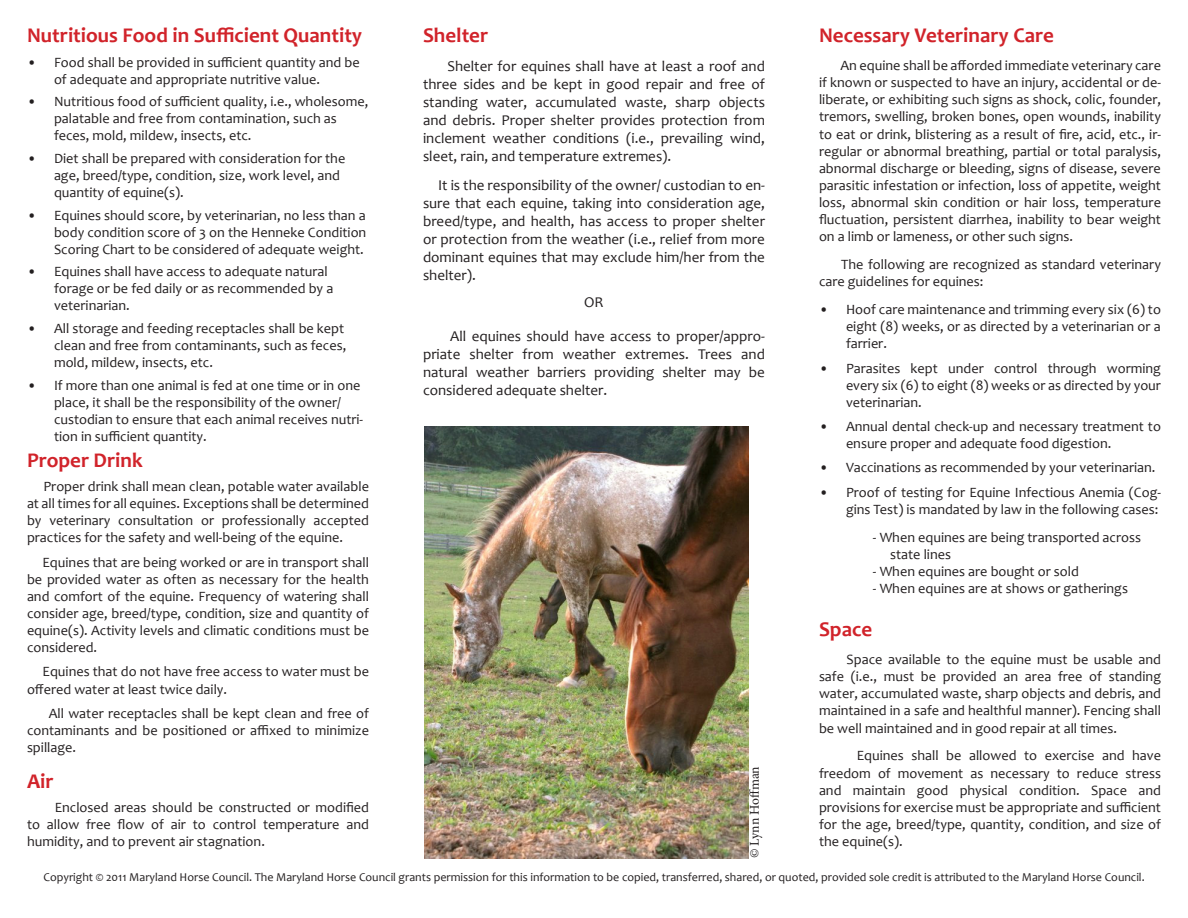
<style>
.page{position:relative;width:1188px;height:918px;background:#fff}
.page>*{position:absolute;margin:0;border:0;box-sizing:border-box;transform-origin:0 0}
.t1{font:700 21px "Candara";color:#d1232a}
.t2{font:15px/18px "Candara";color:#231f20;text-align:justify}
.t3{font:14.25px/17.1px "Candara";color:#231f20}
.t4{font:13.5px "Minion Pro";letter-spacing:-.01em;color:#231f20}
.t5{font:12px "Candara";color:#231f20}
</style>
<div class="page">
<img style="left:425px;top:426px;width:324px;height:432px">
<p class="t1" style="left:27px;top:22px;width:337px">Nutritious Food in Sufficient Quantity</p>
<p class="t3" style="left:54px;top:53px;width:307px;text-indent:-27px">• Food shall be provided in sufficient quantity and be of adequate and appropriate nutritive value.</p>
<p class="t3" style="left:54px;top:93px;width:316px;text-indent:-27px">• Nutritious food of sufficient quality, i.e., wholesome, palatable and free from contamination, such as feces, mold, mildew, insects, etc.</p>
<p class="t3" style="left:54px;top:150px;width:293px;text-indent:-27px">• Diet shall be prepared with consideration for the age, breed/type, condition, size, work level, and quantity of equine(s).</p>
<p class="t3" style="left:54px;top:206px;width:314px;text-align:justify;text-indent:-27px">• Equines should score, by veterinarian, no less than a body condition score of 3 on the Henneke Condition Scoring Chart to be considered of adequate weight.</p>
<p class="t3" style="left:54px;top:263px;width:281px;text-indent:-27px">• Equines shall have access to adequate natural forage or be fed daily or as recommended by a veterinarian.</p>
<p class="t3" style="left:54px;top:320px;width:294px;text-indent:-27px">• All storage and feeding receptacles shall be kept clean and free from contaminants, such as feces, mold, mildew, insects, etc.</p>
<p class="t3" style="left:54px;top:376px;width:311px;text-indent:-27px">• If more than one animal is fed at one time or in one place, it shall be the responsibility of the owner/ custodian to ensure that each animal receives nutri&shy;tion in sufficient quantity.</p>
<p class="t1" style="left:27px;top:447px;width:117px">Proper Drink</p>
<p class="t3" style="left:27px;top:478px;width:344px;text-align:justify;text-indent:16px">Proper drink shall mean clean, potable water available at all times for all equines. Exceptions shall be determined by veterinary consultation or professionally accepted practices for the safety and well-being of the equine.</p>
<p class="t3" style="left:27px;top:553px;width:344px;text-align:justify;text-indent:16px">Equines that are being worked or are in transport shall be provided water as often as necessary for the health and comfort of the equine. Frequency of watering shall consider age, breed/type, condition, size and quantity of equine(s). Activity levels and climatic conditions must be considered.</p>
<p class="t3" style="left:27px;top:663px;width:343px;text-indent:16px">Equines that do not have free access to water must be offered water at least twice daily.</p>
<p class="t3" style="left:27px;top:705px;width:344px;text-align:justify;text-indent:22px">All water receptacles shall be kept clean and free of contaminants and be positioned or affixed to minimize spillage.</p>
<p class="t1" style="left:27px;top:768px;width:28px">Air</p>
<p class="t3" style="left:27px;top:799px;width:344px;text-align:justify;text-indent:28px">Enclosed areas should be constructed or modified to allow free flow of air to control temperature and humidity, and to prevent air stagnation.</p>
<p class="t1" style="left:423px;top:22px;width:67px">Shelter</p>
<p class="t2" style="left:423px;top:57px;width:344px;text-indent:24px">Shelter for equines shall have at least a roof and three sides and be kept in good repair and free of standing water, accumulated waste, sharp objects and debris. Proper shelter provides protection from inclement weather conditions (i.e., prevailing wind, sleet, rain, and temperature extremes).</p>
<p class="t2" style="left:423px;top:176px;width:344px;text-indent:15px">It is the responsibility of the owner/ custodian to en&shy;sure that each equine, taking into consideration age, breed/type, and health, has access to proper shelter or protection from the weather (i.e., relief from more dominant equines that may exclude him/her from the shelter).</p>
<p class="t2" style="left:584px;top:293px;width:21px">OR</p>
<p class="t2" style="left:423px;top:327px;width:344px;text-indent:27px">All equines should have access to proper/appro&shy;priate shelter from weather extremes. Trees and natural weather barriers providing shelter may be considered adequate shelter.</p>
<p class="t1" style="left:819px;top:22px;width:237px">Necessary Veterinary Care</p>
<p class="t3" style="left:819px;top:57px;width:344px;text-align:justify;text-indent:22px">An equine shall be afforded immediate veterinary care if known or suspected to have an injury, accidental or de&shy;liberate, or exhibiting such signs as shock, colic, founder, tremors, swelling, broken bones, open wounds, inability to eat or drink, blistering as a result of fire, acid, etc., ir&shy;regular or abnormal breathing, partial or total paralysis, abnormal discharge or bleeding, signs of disease, severe parasitic infestation or infection, loss of appetite, weight loss, abnormal skin condition or hair loss, temperature fluctuation, persistent diarrhea, inability to bear weight on a limb or lameness, or other such signs.</p>
<p class="t3" style="left:819px;top:256px;width:343px;text-indent:22px">The following are recognized as standard veterinary care guidelines for equines:</p>
<p class="t3" style="left:846px;top:301px;width:317px;text-align:justify;text-indent:-27px">• Hoof care maintenance and trimming every six (6) to eight (8) weeks, or as directed by a veterinarian or a farrier.</p>
<p class="t3" style="left:846px;top:359px;width:317px;text-align:justify;text-indent:-27px">• Parasites kept under control through worming every six (6) to eight (8) weeks or as directed by your veterinarian.</p>
<p class="t3" style="left:846px;top:418px;width:316px;text-indent:-27px">• Annual dental check-up and necessary treatment to ensure proper and adequate food digestion.</p>
<p class="t3" style="left:819px;top:459px;width:338px">• Vaccinations as recommended by your veterinarian.</p>
<p class="t3" style="left:819px;top:483px;width:344px;text-align:right">• Proof of testing for Equine Infectious Anemia (Cog&shy;gins Test) is mandated by law in the following cases:</p>
<p class="t3" style="left:890px;top:528px;width:252px;text-indent:-17px">- When equines are being transported across state lines</p>
<p class="t3" style="left:873px;top:563px;width:207px">- When equines are bought or sold</p>
<p class="t3" style="left:873px;top:580px;width:257px">- When equines are at shows or gatherings</p>
<p class="t1" style="left:819px;top:616px;width:55px">Space</p>
<p class="t3" style="left:819px;top:651px;width:344px;text-align:justify;text-indent:28px">Space available to the equine must be usable and safe (i.e., must be provided an area free of standing water, accumulated waste, sharp objects and debris, and maintained in a safe and healthful manner). Fencing shall be well maintained and in good repair at all times.</p>
<p class="t3" style="left:819px;top:747px;width:344px;text-align:justify;text-indent:38px">Equines shall be allowed to exercise and have freedom of movement as necessary to reduce stress and maintain good physical condition. Space and provisions for exercise must be appropriate and sufficient for the age, breed/type, quantity, condition, and size of the equine(s).</p>
<p class="t5" style="left:44px;top:869px;width:1103px">Copyright © 2011 Maryland Horse Council. The Maryland Horse Council grants permission for this information to be copied, transferred, shared, or quoted, provided sole credit is attributed to the Maryland Horse Council.</p>
<p class="t4" style="left:745px;top:858px;width:93px;rotate:-90deg">© Lynn Hoffman</p>
</div>
